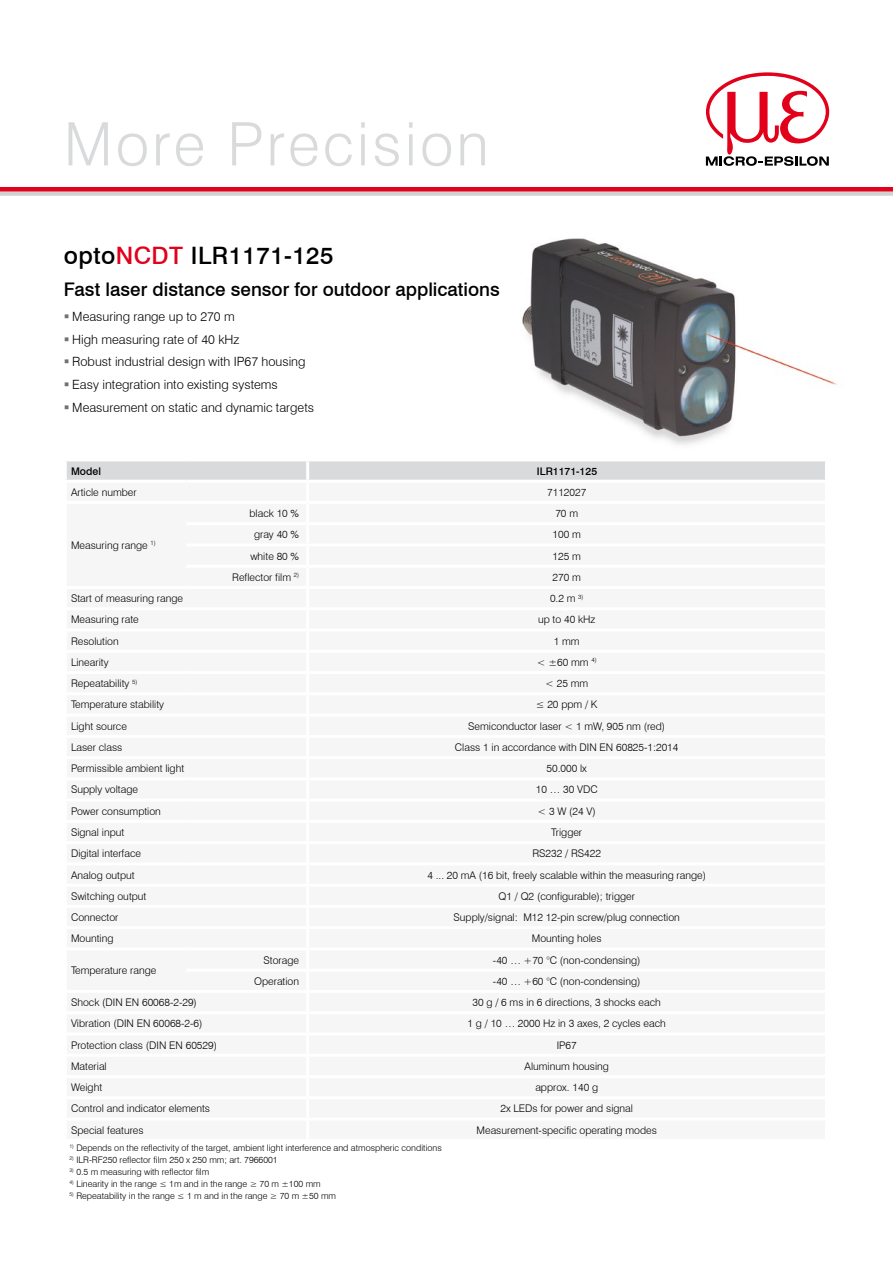
<style>
.page{position:relative;width:893px;height:1263px;background:#fff}
.page>*{position:absolute;margin:0;border:0;box-sizing:border-box;transform-origin:0 0}
.t1{font:300 60px "Swiss 721 BT";letter-spacing:.05em;color:#d9dadb}
.t2{font:500 24px "Swiss 721 BT";letter-spacing:.02em;color:#000}
.t3{font:500 18.75px "Swiss 721 BT";color:#000}
.t4{font:300 12.75px/22.8px "Swiss 721 BT";color:#000}
.t5{font:300 10.5px "Swiss 721 BT";color:#000}
.t6{font:500 10.5px "Swiss 721 BT";color:#000}
.t7{font:300 9px "Swiss 721 BT";color:#000}
.s1{color:#e2001a}
</style>
<div class="page">
<img style="left:522px;top:238px;width:315px;height:207px">
<div style="left:0;top:191px;width:893px;height:5px;background:#d0d1d2"></div>
<hr style="left:0;top:187px;width:893px;height:4px;background:#e2001a">
<svg style="left:706px;top:72px;width:123px;height:94px"></svg>
<svg style="left:67px;top:461px;width:758px;height:19px"></svg>
<hr style="left:306px;top:461px;width:3px;height:19px;background:#fff">
<h1 class="t1" style="left:64px;top:108px;width:426px">More Precision</h1>
<h2 class="t2" style="left:64px;top:241px;width:271px">opto<span class="s1">NCDT</span> ILR1171-125</h2>
<h3 class="t3" style="left:64px;top:278px;width:437px">Fast laser distance sensor for outdoor applications</h3>
<p class="t4" style="left:72px;top:305px;width:243px">Measuring range up to 270 m<br>High measuring rate of 40 kHz<br>Robust industrial design with IP67 housing Easy integration into existing systems Measurement on static and dynamic targets</p>
<p class="t6" style="left:71px;top:464px;width:31px">Model</p>
<p class="t6" style="left:537px;top:464px;width:62px">ILR1171-125</p>
<p class="t5" style="left:71px;top:486px;width:67px">Article number</p>
<p class="t5" style="left:547px;top:486px;width:41px">7112027</p>
<p class="t5" style="left:71px;top:539px;width:86px">Measuring range <sup>1)</sup></p>
<p class="t5" style="left:250px;top:507px;width:51px">black 10 %</p>
<p class="t5" style="left:555px;top:507px;width:24px">70 m</p>
<p class="t5" style="left:254px;top:528px;width:47px">gray 40 %</p>
<p class="t5" style="left:553px;top:528px;width:30px">100 m</p>
<p class="t5" style="left:250px;top:549px;width:50px">white 80 %</p>
<p class="t5" style="left:553px;top:549px;width:30px">125 m</p>
<p class="t5" style="left:232px;top:571px;width:68px">Reflector film <sup>2)</sup></p>
<p class="t5" style="left:553px;top:571px;width:30px">270 m</p>
<p class="t5" style="left:71px;top:592px;width:114px">Start of measuring range</p>
<p class="t5" style="left:550px;top:592px;width:35px">0.2 m <sup>3)</sup></p>
<p class="t5" style="left:71px;top:613px;width:69px">Measuring rate</p>
<p class="t5" style="left:538px;top:613px;width:59px">up to 40 kHz</p>
<p class="t5" style="left:71px;top:634px;width:49px">Resolution</p>
<p class="t5" style="left:554px;top:634px;width:27px">1 mm</p>
<p class="t5" style="left:71px;top:656px;width:39px">Linearity</p>
<p class="t5" style="left:537px;top:656px;width:61px">&lt; ±60 mm <sup>4)</sup></p>
<p class="t5" style="left:71px;top:677px;width:68px">Repeatability <sup>5)</sup></p>
<p class="t5" style="left:545px;top:677px;width:45px">&lt; 25 mm</p>
<p class="t5" style="left:71px;top:698px;width:95px">Temperature stability</p>
<p class="t5" style="left:536px;top:698px;width:63px">≤ 20 ppm / K</p>
<p class="t5" style="left:71px;top:719px;width:57px">Light source</p>
<p class="t5" style="left:468px;top:719px;width:198px">Semiconductor laser &lt; 1 mW, 905 nm (red)</p>
<p class="t5" style="left:71px;top:741px;width:53px">Laser class</p>
<p class="t5" style="left:455px;top:741px;width:225px">Class 1 in accordance with DIN EN 60825-1:2014</p>
<p class="t5" style="left:71px;top:762px;width:115px">Permissible ambient light</p>
<p class="t5" style="left:547px;top:762px;width:42px">50.000 lx</p>
<p class="t5" style="left:71px;top:783px;width:69px">Supply voltage</p>
<p class="t5" style="left:536px;top:783px;width:63px">10 … 30 VDC</p>
<p class="t5" style="left:71px;top:805px;width:91px">Power consumption</p>
<p class="t5" style="left:538px;top:805px;width:60px">&lt; 3 W (24 V)</p>
<p class="t5" style="left:71px;top:826px;width:55px">Signal input</p>
<p class="t5" style="left:551px;top:826px;width:32px">Trigger</p>
<p class="t5" style="left:71px;top:847px;width:72px">Digital interface</p>
<p class="t5" style="left:532px;top:847px;width:70px">RS232 / RS422</p>
<p class="t5" style="left:71px;top:868px;width:65px">Analog output</p>
<p class="t5" style="left:427px;top:868px;width:280px">4 ... 20 mA (16 bit, freely scalable within the measuring range)</p>
<p class="t5" style="left:71px;top:890px;width:77px">Switching output</p>
<p class="t5" style="left:498px;top:890px;width:138px">Q1 / Q2 (configurable); trigger</p>
<p class="t5" style="left:71px;top:911px;width:49px">Connector</p>
<p class="t5" style="left:454px;top:911px;width:228px">Supply/signal: M12 12-pin screw/plug connection</p>
<p class="t5" style="left:71px;top:932px;width:44px">Mounting</p>
<p class="t5" style="left:532px;top:932px;width:71px">Mounting holes</p>
<p class="t5" style="left:71px;top:964px;width:87px">Temperature range</p>
<p class="t5" style="left:264px;top:953px;width:37px">Storage</p>
<p class="t5" style="left:493px;top:953px;width:149px">-40 … +70 °C (non-condensing)</p>
<p class="t5" style="left:254px;top:975px;width:46px">Operation</p>
<p class="t5" style="left:493px;top:975px;width:149px">-40 … +60 °C (non-condensing)</p>
<p class="t5" style="left:71px;top:996px;width:127px">Shock (DIN EN 60068-2-29)</p>
<p class="t5" style="left:473px;top:996px;width:190px">30 g / 6 ms in 6 directions, 3 shocks each</p>
<p class="t5" style="left:71px;top:1017px;width:133px">Vibration (DIN EN 60068-2-6)</p>
<p class="t5" style="left:468px;top:1017px;width:200px">1 g / 10 … 2000 Hz in 3 axes, 2 cycles each</p>
<p class="t5" style="left:71px;top:1038px;width:147px">Protection class (DIN EN 60529)</p>
<p class="t5" style="left:557px;top:1038px;width:22px">IP67</p>
<p class="t5" style="left:71px;top:1060px;width:37px">Material</p>
<p class="t5" style="left:524px;top:1060px;width:86px">Aluminum housing</p>
<p class="t5" style="left:71px;top:1081px;width:33px">Weight</p>
<p class="t5" style="left:535px;top:1081px;width:64px">approx. 140 g</p>
<p class="t5" style="left:71px;top:1102px;width:141px">Control and indicator elements</p>
<p class="t5" style="left:500px;top:1102px;width:134px">2x LEDs for power and signal</p>
<p class="t5" style="left:71px;top:1123px;width:74px">Special features</p>
<p class="t5" style="left:477px;top:1123px;width:182px">Measurement-specific operating modes</p>
<p class="t7" style="left:70px;top:1143px;width:374px"><sup>1)</sup> Depends on the reflectivity of the target, ambient light interference and atmospheric conditions</p>
<p class="t7" style="left:70px;top:1155px;width:210px"><sup>2)</sup> ILR-RF250 reflector film 250 x 250 mm; art. 7966001</p>
<p class="t7" style="left:70px;top:1167px;width:141px"><sup>3)</sup> 0.5 m measuring with reflector film</p>
<p class="t7" style="left:70px;top:1179px;width:253px"><sup>4)</sup> Linearity in the range ≤ 1m and in the range ≥ 70 m ±100 mm</p>
<p class="t7" style="left:70px;top:1191px;width:268px"><sup>5)</sup> Repeatability in the range ≤ 1 m and in the range ≥ 70 m ±50 mm</p>
</div>
